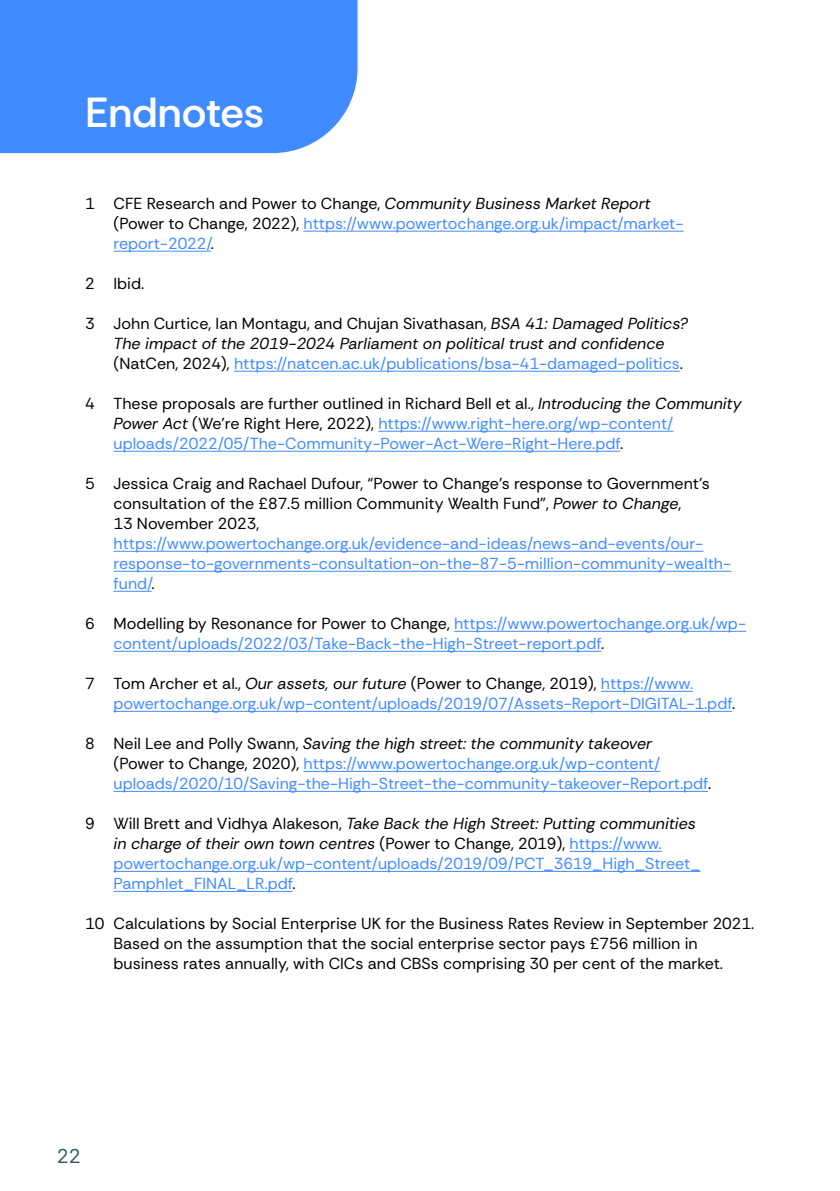
<style>
.page{position:relative;width:840px;height:1191px;background:#fff}
.page>*{position:absolute;margin:0;border:0;box-sizing:border-box;transform-origin:0 0}
.t1{font:600 42px "Rethink Sans";letter-spacing:-.005em;color:#fff}
.t2{font:20px "Rethink Sans";color:#325c61}
.t3{font:16px/20px "Rethink Sans";color:#408bff}
.t4{font:16px/20px "Rethink Sans";color:#000}
.t5{font:italic 16px/20px "Rethink Sans";color:#000}
.s1{color:#000}
.s2{font-style:italic;color:#000}
.s3{font-style:normal}
.s4{font-style:normal;color:#408bff}
.s5{font-style:italic}
</style>
<div class="page">
<div style="left:0;top:0;width:357px;height:153px;background:#408bff"></div>
<hr style="left:303px;top:231px;width:380px;height:1px;background:#408bff">
<hr style="left:113px;top:251px;width:98px;height:1px;background:#408bff">
<hr style="left:234px;top:371px;width:445px;height:1px;background:#408bff">
<hr style="left:378px;top:431px;width:295px;height:1px;background:#408bff">
<hr style="left:113px;top:451px;width:507px;height:1px;background:#408bff">
<hr style="left:113px;top:551px;width:590px;height:1px;background:#408bff">
<hr style="left:113px;top:571px;width:617px;height:1px;background:#408bff">
<hr style="left:113px;top:591px;width:38px;height:1px;background:#408bff">
<hr style="left:454px;top:631px;width:291px;height:1px;background:#408bff">
<hr style="left:113px;top:651px;width:488px;height:1px;background:#408bff">
<hr style="left:600px;top:691px;width:92px;height:1px;background:#408bff">
<hr style="left:113px;top:711px;width:618px;height:1px;background:#408bff">
<hr style="left:303px;top:771px;width:357px;height:1px;background:#408bff">
<hr style="left:113px;top:791px;width:594px;height:1px;background:#408bff">
<hr style="left:569px;top:851px;width:92px;height:1px;background:#408bff">
<hr style="left:113px;top:871px;width:587px;height:1px;background:#408bff">
<hr style="left:113px;top:891px;width:179px;height:1px;background:#408bff">
<h1 class="t1" style="left:85px;top:86px;width:180px">Endnotes</h1>
<p class="t3" style="left:113px;top:193px;width:571px;text-indent:-28px"><span class="s1">1 CFE Research and Power to Change,</span> <span class="s2">Community Business Market Report </span><span class="s1">(Power to Change, 2022),</span> https://www.powertochange.org.uk/impact/market&shy;report-2022/<span class="s1">.</span></p>
<p class="t4" style="left:85px;top:273px;width:61px">2 Ibid.</p>
<p class="t5" style="left:113px;top:313px;width:576px;text-indent:-28px"><span class="s3">3 John Curtice, Ian Montagu, and Chujan Sivathasan,</span> BSA 41: Damaged Politics?<br>The impact of the 2019-2024 Parliament on political trust and confidence <span class="s3">(NatCen, 2024),</span> <span class="s4">https://natcen.ac.uk/publications/bsa-41-damaged-politics</span><span class="s3">.</span></p>
<p class="t3" style="left:113px;top:393px;width:629px;text-indent:-28px"><span class="s1">4 These proposals are further outlined in Richard Bell et al.,</span> <span class="s2">Introducing the Community<br>Power Act</span> <span class="s1">(We’re Right Here, 2022),</span> https://www.right-here.org/wp-content/ uploads/2022/05/The-Community-Power-Act-Were-Right-Here.pdf<span class="s1">.</span></p>
<p class="t4" style="left:113px;top:473px;width:597px;text-indent:-28px">5 Jessica Craig and Rachael Dufour, “Power to Change’s response to Government’s consultation of the £87.5 million Community Wealth Fund”, <span class="s5">Power to Change</span>,<br>13 November 2023,</p>
<p class="t3" style="left:113px;top:533px;width:619px">https://www.powertochange.org.uk/evidence-and-ideas/news-and-events/our&shy;response-to-governments-consultation-on-the-87-5-million-community-wealth&shy;fund/<span class="s1">.</span></p>
<p class="t3" style="left:113px;top:613px;width:634px;text-indent:-28px"><span class="s1">6 Modelling by Resonance for Power to Change,</span> https://www.powertochange.org.uk/wp&shy;content/uploads/2022/03/Take-Back-the-High-Street-report.pdf<span class="s1">.</span></p>
<p class="t3" style="left:113px;top:673px;width:623px;text-indent:-28px"><span class="s1">7 Tom Archer et al.,</span> <span class="s2">Our assets, our future</span> <span class="s1">(Power to Change, 2019),</span> https://www. powertochange.org.uk/wp-content/uploads/2019/07/Assets-Report-DIGITAL-1.pdf<span class="s1">.</span></p>
<p class="t3" style="left:113px;top:733px;width:599px;text-indent:-28px"><span class="s1">8 Neil Lee and Polly Swann,</span> <span class="s2">Saving the high street: the community takeover<br></span><span class="s1">(Power to Change, 2020),</span> https://www.powertochange.org.uk/wp-content/ uploads/2020/10/Saving-the-High-Street-the-community-takeover-Report.pdf<span class="s1">.</span></p>
<p class="t3" style="left:113px;top:813px;width:588px;text-indent:-28px"><span class="s1">9 Will Brett and Vidhya Alakeson,</span> <span class="s2">Take Back the High Street: Putting communities in charge of their own town centres</span> <span class="s1">(Power to Change, 2019),</span> https://www. powertochange.org.uk/wp-content/uploads/2019/09/PCT_3619_High_Street_ Pamphlet_FINAL_LR.pdf<span class="s1">.</span></p>
<p class="t4" style="left:113px;top:913px;width:641px;text-indent:-28px">10 Calculations by Social Enterprise UK for the Business Rates Review in September 2021.<br>Based on the assumption that the social enterprise sector pays £756 million in business rates annually, with CICs and CBSs comprising 30 per cent of the market.</p>
<p class="t2" style="left:57px;top:1143px;width:26px">22</p>
</div>
